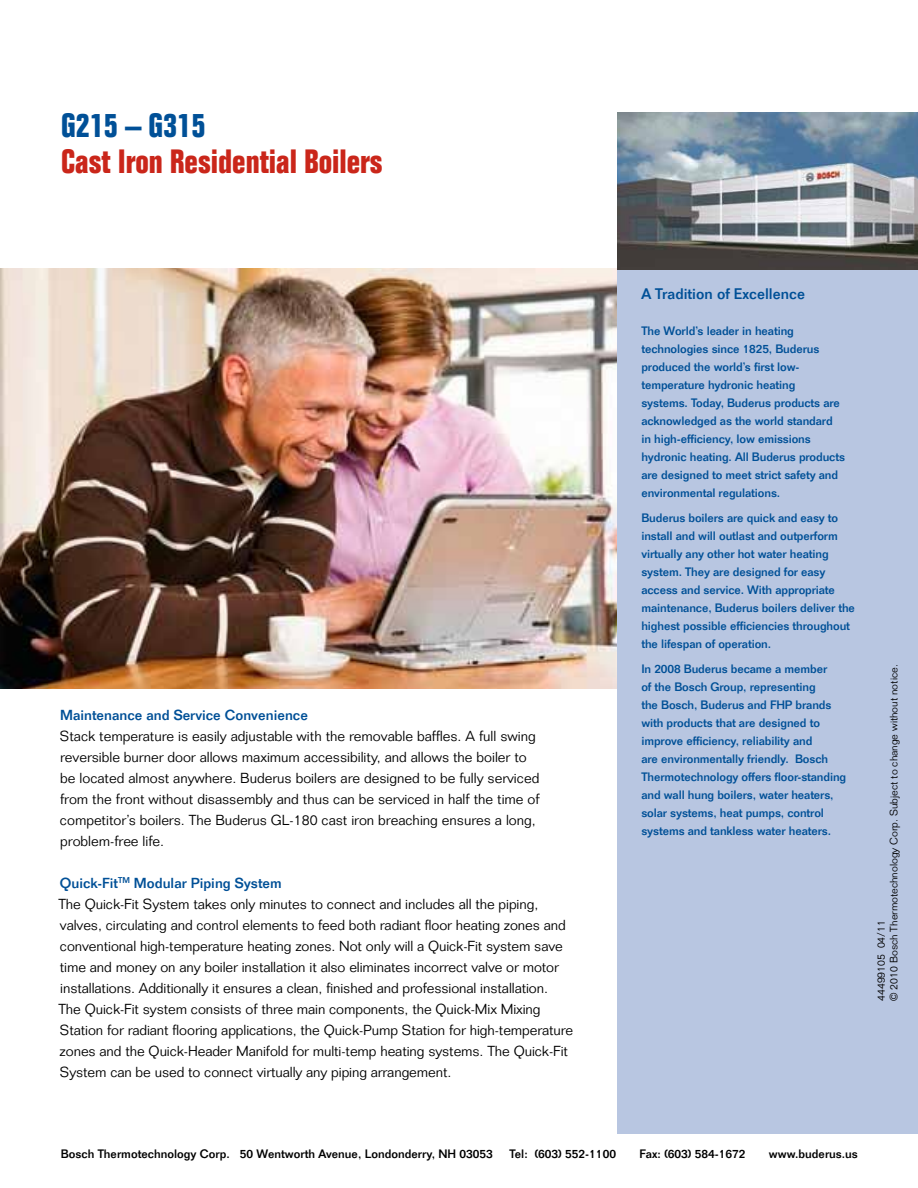
<style>
.page{position:relative;width:918px;height:1188px;background:#fff}
.page>*{position:absolute;margin:0;border:0;box-sizing:border-box;transform-origin:0 0}
.t1{font:700 condensed 33px "Folio Std";color:#ca261a}
.t2{font:700 condensed 33px "Folio Std";color:#005097}
.t3{font:500 15px "Folio";color:#005097}
.t4{font:300 14.25px/21px "Folio";letter-spacing:-.005em;color:#000}
.t5{font:500 14.25px "Folio";color:#005097}
.t6{font:500 12px/18px "Folio";letter-spacing:-.01em;color:#005097}
.t7{font:500 12px "Folio";color:#000}
.t8{font:300 10.5px/12.6px "Folio";color:#000}
.s1{font-weight:500;color:#005097}
</style>
<div class="page">
<img style="left:0;top:269px;width:618px;height:419px">
<div style="left:618px;top:188px;width:300px;height:946px;background:#b8c6e1"></div>
<img style="left:618px;top:112px;width:300px;height:157px">
<h1 class="t2" style="left:61px;top:107px;width:146px">G215 – G315</h1>
<h1 class="t1" style="left:61px;top:143px;width:323px">Cast Iron Residential Boilers</h1>
<p class="t5" style="left:60px;top:706px;width:249px">Maintenance and Service Convenience</p>
<p class="t4" style="left:60px;top:725px;width:481px">Stack temperature is easily adjustable with the removable baffles. A full swing reversible burner door allows maximum accessibility, and allows the boiler to be located almost anywhere. Buderus boilers are designed to be fully serviced from the front without disassembly and thus can be serviced in half the time of competitor’s boilers. The Buderus GL-180 cast iron breaching ensures a long, problem-free life.</p>
<p class="t4" style="left:58px;top:872px;width:516px"><span class="s1">Quick-Fit</span><sup>TM</sup> <span class="s1">Modular Piping System<br></span>The Quick-Fit System takes only minutes to connect and includes all the piping, valves, circulating and control elements to feed both radiant floor heating zones and conventional high-temperature heating zones. Not only will a Quick-Fit system save time and money on any boiler installation it also eliminates incorrect valve or motor installations. Additionally it ensures a clean, finished and professional installation.<br>The Quick-Fit system consists of three main components, the Quick-Mix Mixing Station for radiant flooring applications, the Quick-Pump Station for high-temperature zones and the Quick-Header Manifold for multi-temp heating systems. The Quick-Fit System can be used to connect virtually any piping arrangement.</p>
<p class="t3" style="left:641px;top:285px;width:165px">A Tradition of Excellence</p>
<p class="t6" style="left:641px;top:322px;width:205px">The World’s leader in heating technologies since 1825, Buderus produced the world’s first low&shy;temperature hydronic heating<br>systems. Today, Buderus products are acknowledged as the world standard in high-efficiency, low emissions hydronic heating. All Buderus products are designed to meet strict safety and environmental regulations.</p>
<p class="t6" style="left:641px;top:509px;width:215px">Buderus boilers are quick and easy to install and will outlast and outperform virtually any other hot water heating system. They are designed for easy access and service. With appropriate maintenance, Buderus boilers deliver the highest possible efficiencies throughout the lifespan of operation.</p>
<p class="t6" style="left:641px;top:659px;width:206px">In 2008 Buderus became a member<br>of the Bosch Group, representing<br>the Bosch, Buderus and FHP brands with products that are designed to improve efficiency, reliability and<br>are environmentally friendly. Bosch Thermotechnology offers floor-standing and wall hung boilers, water heaters, solar systems, heat pumps, control systems and tankless water heaters.</p>
<p class="t8" style="left:875px;top:1001px;width:338px;rotate:-90deg">44499105 04/11<br>© 2010 Bosch Thermotechnology Corp. Subject to change without notice.</p>
<p class="t7" style="left:61px;top:1146px;width:434px">Bosch Thermotechnology Corp. 50 Wentworth Avenue, Londonderry, NH 03053</p>
<p class="t7" style="left:509px;top:1146px;width:108px">Tel: (603) 552-1100</p>
<p class="t7" style="left:639px;top:1146px;width:108px">Fax: (603) 584-1672</p>
<p class="t7" style="left:769px;top:1146px;width:90px">www.buderus.us</p>
</div>
